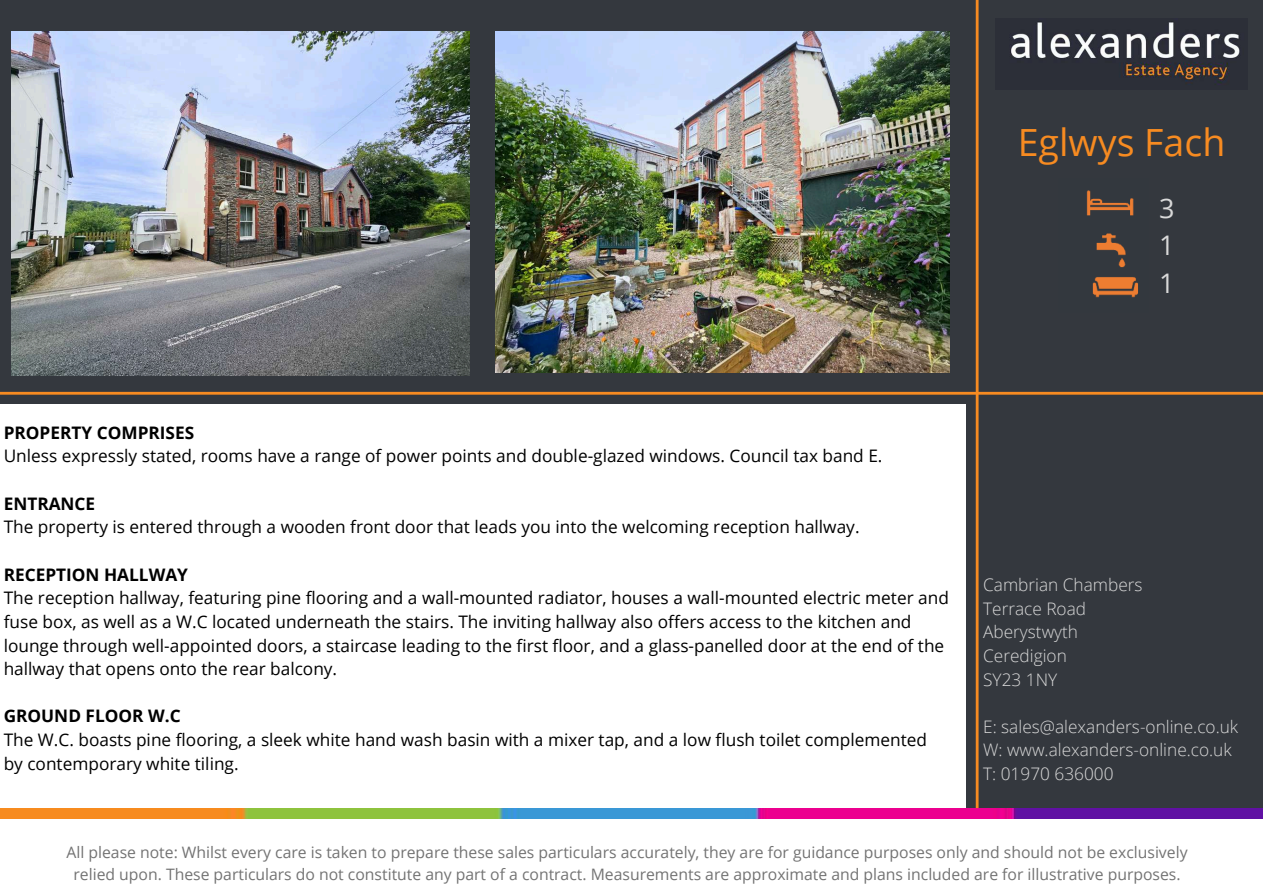
<style>
.page{position:relative;width:1263px;height:893px;background:#fff}
.page>*{position:absolute;margin:0;border:0;box-sizing:border-box;transform-origin:0 0}
.t1{font:37.5px "Open Sans";color:#f78b21}
.t2{font:27px/37.7px "Open Sans";color:#d9d9d9;text-align:justify}
.t3{font:17.25px/23.6px "Open Sans";color:#000}
.t4{font:300 17.25px/23.6px "Open Sans";color:#d9d9d9}
.t5{font:700 17.25px "Open Sans";color:#000}
.t6{font:15.75px/21.9px "Open Sans";color:#737373;text-align:center}
</style>
<div class="page">
<div style="left:0;top:0;width:975px;height:404px;background:#34383e"></div>
<div style="left:966px;top:0;width:297px;height:808px;background:#34383e"></div>
<img style="left:1009px;top:19px;width:232px;height:66px">
<img style="left:0;top:808px;width:1263px;height:10px">
<hr style="left:0;top:392px;width:1263px;height:3px;background:#f78b21">
<hr style="left:976px;top:0;width:2px;height:808px;background:#f78b21">
<img style="left:1086px;top:190px;width:52px;height:108px">
<img style="left:495px;top:32px;width:455px;height:341px">
<img style="left:12px;top:32px;width:457px;height:343px">
<h1 class="t1" style="left:1018px;top:116px;width:209px">Eglwys Fach</h1>
<h2 class="t2" style="left:1159px;top:188px;width:17px">3<br>1<br>1</h2>
<p class="t5" style="left:4px;top:420px;width:192px">PROPERTY COMPRISES</p>
<p class="t3" style="left:4px;top:444px;width:880px">Unless expressly stated, rooms have a range of power points and double-glazed windows. Council tax band E.</p>
<p class="t5" style="left:4px;top:491px;width:93px">ENTRANCE</p>
<p class="t3" style="left:4px;top:515px;width:857px">The property is entered through a wooden front door that leads you into the welcoming reception hallway.</p>
<p class="t5" style="left:4px;top:562px;width:186px">RECEPTION HALLWAY</p>
<p class="t3" style="left:4px;top:586px;width:947px">The reception hallway, featuring pine flooring and a wall-mounted radiator, houses a wall-mounted electric meter and fuse box, as well as a W.C located underneath the stairs. The inviting hallway also offers access to the kitchen and lounge through well-appointed doors, a staircase leading to the first floor, and a glass-panelled door at the end of the hallway that opens onto the rear balcony.</p>
<p class="t5" style="left:4px;top:704px;width:178px">GROUND FLOOR W.C</p>
<p class="t3" style="left:4px;top:727px;width:925px">The W.C. boasts pine flooring, a sleek white hand wash basin with a mixer tap, and a low flush toilet complemented by contemporary white tiling.</p>
<p class="t4" style="left:983px;top:572px;width:161px">Cambrian Chambers<br>Terrace Road<br>Aberystwyth<br>Ceredigion<br>SY23 1NY</p>
<p class="t4" style="left:983px;top:714px;width:257px">E: sales@alexanders-online.co.uk<br>W: www.alexanders-online.co.uk<br>T: 01970 636000</p>
<p class="t6" style="left:66px;top:840px;width:1122px">All please note: Whilst every care is taken to prepare these sales particulars accurately, they are for guidance purposes only and should not be exclusively relied upon. These particulars do not constitute any part of a contract. Measurements are approximate and plans included are for illustrative purposes.</p>
</div>
